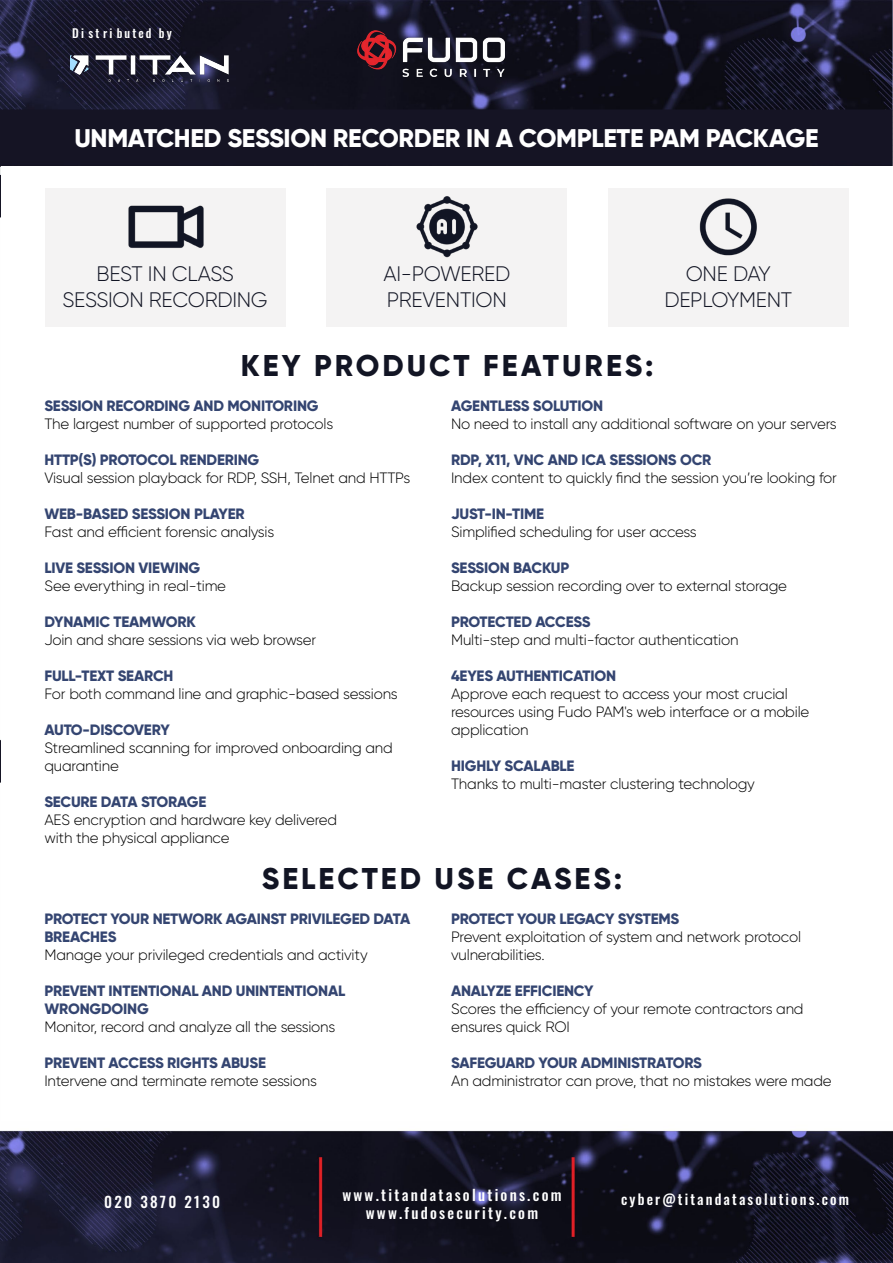
<style>
.page{position:relative;width:893px;height:1263px;background:#fff}
.page>*{position:absolute;margin:0;border:0;box-sizing:border-box;transform-origin:0 0}
.t1{font:800 30px "Gilroy";letter-spacing:.1em;color:#121524}
.t2{font:800 25.5px "Gilroy";letter-spacing:-.015em;color:#fff}
.t3{font:300 21px/25.2px "Gilroy";letter-spacing:-.015em;color:#121524;text-align:center}
.t4{font:300 15px/18px "Gilroy";letter-spacing:-.015em;color:#000}
.t5{font:800 15px/18px "Gilroy";letter-spacing:-.015em;color:#344571}
.t6{font:500 15px/18px "Oswald";letter-spacing:.15em;color:#fff;text-align:center}
.t7{font:500 14.25px "Oswald";letter-spacing:.15em;color:#fff}
.t8{font:500 12px "Oswald";letter-spacing:.18em;color:#fff}
</style>
<div class="page">
<img style="left:0;top:0;width:893px;height:783px">
<div style="left:1px;top:166px;width:891px;height:1013px;background:#fff"></div>
<img style="left:0;top:1130px;width:893px;height:133px">
<div style="left:45px;top:188px;width:241px;height:138px;background:#f4f3f3"></div>
<div style="left:327px;top:188px;width:240px;height:138px;background:#f4f3f3"></div>
<div style="left:608px;top:188px;width:241px;height:138px;background:#f4f3f3"></div>
<img style="left:128px;top:205px;width:76px;height:43px">
<img style="left:416px;top:196px;width:62px;height:61px">
<img style="left:699px;top:198px;width:58px;height:58px">
<img style="left:358px;top:30px;width:147px;height:47px">
<img style="left:71px;top:55px;width:158px;height:27px">
<p class="t8" style="left:72px;top:23px;width:101px">Di st ri buted by</p>
<h2 class="t2" style="left:74px;top:122px;width:746px">UNMATCHED SESSION RECORDER IN A COMPLETE PAM PACKAGE</h2>
<h3 class="t3" style="left:63px;top:261px;width:207px">BEST IN CLASS<br>SESSION RECORDING</h3>
<h3 class="t3" style="left:383px;top:261px;width:128px;text-align:left">AI-POWERED<br>PREVENTION</h3>
<h3 class="t3" style="left:664px;top:261px;width:129px">ONE DAY<br>DEPLOYMENT</h3>
<h1 class="t1" style="left:241px;top:346px;width:414px">KEY PRODUCT FEATURES:</h1>
<p class="t5" style="left:451px;top:396px;width:153px">AGENTLESS SOLUTION</p>
<p class="t4" style="left:451px;top:414px;width:387px">No need to install any additional software on your servers</p>
<p class="t5" style="left:451px;top:450px;width:262px">RDP, X11, VNC AND ICA SESSIONS OCR</p>
<p class="t4" style="left:451px;top:468px;width:387px">Index content to quickly find the session you’re looking for</p>
<p class="t5" style="left:451px;top:504px;width:95px">JUST-IN-TIME</p>
<p class="t4" style="left:451px;top:522px;width:247px">Simplified scheduling for user access</p>
<p class="t5" style="left:451px;top:558px;width:120px">SESSION BACKUP</p>
<p class="t4" style="left:451px;top:576px;width:337px">Backup session recording over to external storage</p>
<p class="t5" style="left:451px;top:612px;width:141px">PROTECTED ACCESS</p>
<p class="t4" style="left:451px;top:630px;width:289px">Multi-step and multi-factor authentication</p>
<p class="t5" style="left:451px;top:666px;width:167px">4EYES AUTHENTICATION</p>
<p class="t4" style="left:451px;top:684px;width:360px">Approve each request to access your most crucial resources using Fudo PAM's web interface or a mobile application</p>
<p class="t5" style="left:451px;top:756px;width:125px">HIGHLY SCALABLE</p>
<p class="t4" style="left:451px;top:774px;width:305px">Thanks to multi-master clustering technology</p>
<p class="t5" style="left:44px;top:396px;width:276px">SESSION RECORDING AND MONITORING</p>
<p class="t4" style="left:44px;top:414px;width:290px">The largest number of supported protocols</p>
<p class="t5" style="left:44px;top:450px;width:216px">HTTP(S) PROTOCOL RENDERING</p>
<p class="t4" style="left:44px;top:468px;width:367px">Visual session playback for RDP, SSH, Telnet and HTTPs</p>
<p class="t5" style="left:44px;top:504px;width:202px">WEB-BASED SESSION PLAYER</p>
<p class="t4" style="left:44px;top:522px;width:231px">Fast and efficient forensic analysis</p>
<p class="t5" style="left:44px;top:558px;width:157px">LIVE SESSION VIEWING</p>
<p class="t4" style="left:44px;top:576px;width:183px">See everything in real-time</p>
<p class="t5" style="left:44px;top:612px;width:153px">DYNAMIC TEAMWORK</p>
<p class="t4" style="left:44px;top:630px;width:273px">Join and share sessions via web browser</p>
<p class="t5" style="left:44px;top:666px;width:130px">FULL-TEXT SEARCH</p>
<p class="t4" style="left:44px;top:684px;width:355px">For both command line and graphic-based sessions</p>
<p class="t5" style="left:44px;top:720px;width:127px">AUTO-DISCOVERY</p>
<p class="t4" style="left:44px;top:738px;width:350px">Streamlined scanning for improved onboarding and quarantine</p>
<p class="t5" style="left:44px;top:792px;width:163px">SECURE DATA STORAGE</p>
<p class="t4" style="left:44px;top:810px;width:294px">AES encryption and hardware key delivered with the physical appliance</p>
<h1 class="t1" style="left:262px;top:859px;width:362px">SELECTED USE CASES:</h1>
<p class="t5" style="left:44px;top:910px;width:367px">PROTECT YOUR NETWORK AGAINST PRIVILEGED DATA<br>BREACHES</p>
<p class="t4" style="left:44px;top:946px;width:325px">Manage your privileged credentials and activity</p>
<p class="t5" style="left:44px;top:982px;width:302px">PREVENT INTENTIONAL AND UNINTENTIONAL<br>WRONGDOING</p>
<p class="t4" style="left:44px;top:1018px;width:292px">Monitor, record and analyze all the sessions</p>
<p class="t5" style="left:44px;top:1054px;width:223px">PREVENT ACCESS RIGHTS ABUSE</p>
<p class="t4" style="left:44px;top:1072px;width:274px">Intervene and terminate remote sessions</p>
<p class="t5" style="left:451px;top:910px;width:230px">PROTECT YOUR LEGACY SYSTEMS</p>
<p class="t4" style="left:451px;top:928px;width:351px">Prevent exploitation of system and network protocol vulnerabilities.</p>
<p class="t5" style="left:451px;top:982px;width:144px">ANALYZE EFFICIENCY</p>
<p class="t4" style="left:451px;top:1000px;width:354px">Scores the efficiency of your remote contractors and ensures quick ROI</p>
<p class="t5" style="left:451px;top:1054px;width:252px">SAFEGUARD YOUR ADMINISTRATORS</p>
<p class="t4" style="left:451px;top:1072px;width:382px">An administrator can prove, that no mistakes were made</p>
<p class="t6" style="left:342px;top:1184px;width:221px">www.titandatasolutions.com www.fudosecurity.com</p>
<p class="t6" style="left:104px;top:1191px;width:117px">020 3870 2130</p>
<p class="t7" style="left:621px;top:1187px;width:229px">cyber@titandatasolutions.com</p>
</div>
